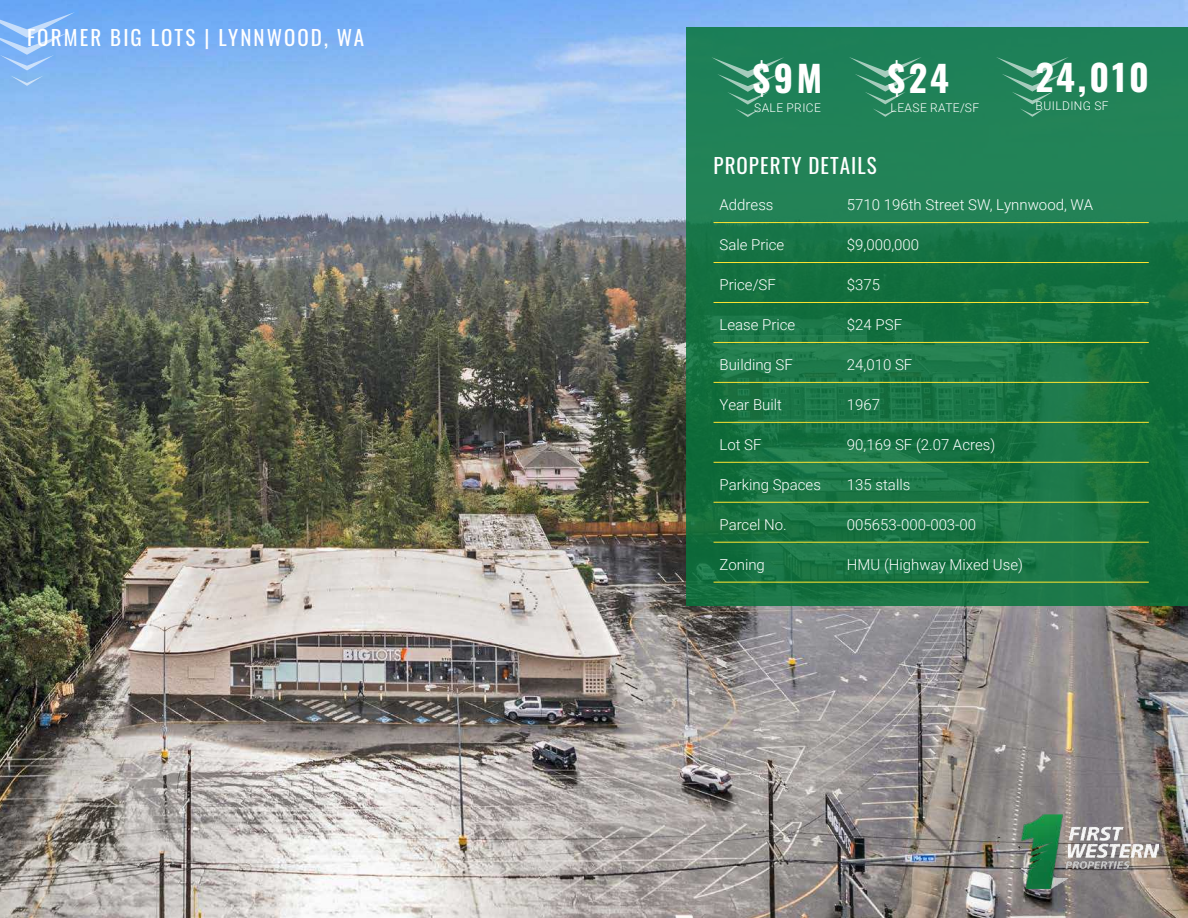
<style>
.page{position:relative;width:1188px;height:918px;background:#fff}
.page>*{position:absolute;margin:0;border:0;box-sizing:border-box;transform-origin:0 0}
.t1{font:700 36px "Oswald";letter-spacing:.08em;color:#fff}
.t2{font:21px "Oswald";letter-spacing:.09em;color:#fff}
.t3{font:21px "Oswald";letter-spacing:.05em;color:#fff}
.t4{font:300 15px "Roboto";color:#fff}
.t5{font:300 12px "Roboto";letter-spacing:.035em;color:#fff}
</style>
<div class="page">
<img style="left:0;top:0;width:1188px;height:918px">
<svg style="left:686px;top:27px;width:502px;height:578px;background:#1a7749"></svg>
<svg style="left:0;top:12px;width:75px;height:58px;background:#83b6f6"></svg>
<svg style="left:10px;top:76px;width:34px;height:10px"></svg>
<hr style="left:714px;top:222px;width:127px;height:1px;background:#fee430">
<hr style="left:841px;top:222px;width:308px;height:1px;background:#fee430">
<hr style="left:714px;top:262px;width:127px;height:1px;background:#fee430">
<hr style="left:841px;top:262px;width:308px;height:1px;background:#fee430">
<hr style="left:714px;top:302px;width:127px;height:1px;background:#fee430">
<hr style="left:841px;top:302px;width:308px;height:1px;background:#fee430">
<hr style="left:714px;top:342px;width:127px;height:1px;background:#fee430">
<hr style="left:841px;top:342px;width:308px;height:1px;background:#fee430">
<hr style="left:714px;top:382px;width:127px;height:1px;background:#fee430">
<hr style="left:841px;top:382px;width:308px;height:1px;background:#fee430">
<hr style="left:714px;top:422px;width:127px;height:1px;background:#fee430">
<hr style="left:841px;top:422px;width:308px;height:1px;background:#fee430">
<hr style="left:714px;top:462px;width:127px;height:1px;background:#fee430">
<hr style="left:841px;top:462px;width:308px;height:1px;background:#fee430">
<hr style="left:714px;top:502px;width:127px;height:1px;background:#fee430">
<hr style="left:841px;top:502px;width:308px;height:1px;background:#fee430">
<hr style="left:714px;top:542px;width:127px;height:1px;background:#fee430">
<hr style="left:841px;top:542px;width:308px;height:1px;background:#fee430">
<hr style="left:714px;top:582px;width:127px;height:1px;background:#fee430">
<hr style="left:841px;top:582px;width:308px;height:1px;background:#fee430">
<img style="left:1022px;top:814px;width:137px;height:74px">
<svg style="left:711px;top:57px;width:73px;height:60px;background:#2e8963"></svg>
<svg style="left:849px;top:57px;width:73px;height:60px;background:#2f8963"></svg>
<svg style="left:996px;top:57px;width:73px;height:60px;background:#308a63"></svg>
<h2 class="t2" style="left:27px;top:19px;width:339px">FORMER BIG LOTS | LYNNWOOD, WA</h2>
<h1 class="t1" style="left:753px;top:60px;width:71px">$9M</h1>
<p class="t5" style="left:754px;top:99px;width:68px">SALE PRICE</p>
<h1 class="t1" style="left:888px;top:60px;width:63px">$24</h1>
<p class="t5" style="left:891px;top:99px;width:90px">LEASE RATE/SF</p>
<h2 class="t3" style="left:714px;top:146px;width:165px">PROPERTY DETAILS</h2>
<h1 class="t1" style="left:1035px;top:58px;width:115px">24,010</h1>
<p class="t5" style="left:1036px;top:98px;width:75px">BUILDING SF</p>
<p class="t4" style="left:720px;top:195px;width:56px">Address</p>
<p class="t4" style="left:847px;top:195px;width:248px">5710 196th Street SW, Lynnwood, WA</p>
<p class="t4" style="left:720px;top:235px;width:66px">Sale Price</p>
<p class="t4" style="left:847px;top:235px;width:74px">$9,000,000</p>
<p class="t4" style="left:720px;top:275px;width:58px">Price/SF</p>
<p class="t4" style="left:847px;top:275px;width:35px">$375</p>
<p class="t4" style="left:720px;top:314px;width:77px">Lease Price</p>
<p class="t4" style="left:847px;top:314px;width:57px">$24 PSF</p>
<p class="t4" style="left:720px;top:354px;width:75px">Building SF</p>
<p class="t4" style="left:847px;top:354px;width:67px">24,010 SF</p>
<p class="t4" style="left:720px;top:394px;width:64px">Year Built</p>
<p class="t4" style="left:847px;top:394px;width:35px">1967</p>
<p class="t4" style="left:720px;top:434px;width:44px">Lot SF</p>
<p class="t4" style="left:847px;top:434px;width:150px">90,169 SF (2.07 Acres)</p>
<p class="t4" style="left:720px;top:474px;width:103px">Parking Spaces</p>
<p class="t4" style="left:847px;top:474px;width:65px">135 stalls</p>
<p class="t4" style="left:720px;top:514px;width:69px">Parcel No.</p>
<p class="t4" style="left:847px;top:514px;width:131px">005653-000-003-00</p>
<p class="t4" style="left:720px;top:554px;width:47px">Zoning</p>
<p class="t4" style="left:847px;top:554px;width:177px">HMU (Highway Mixed Use)</p>
</div>
